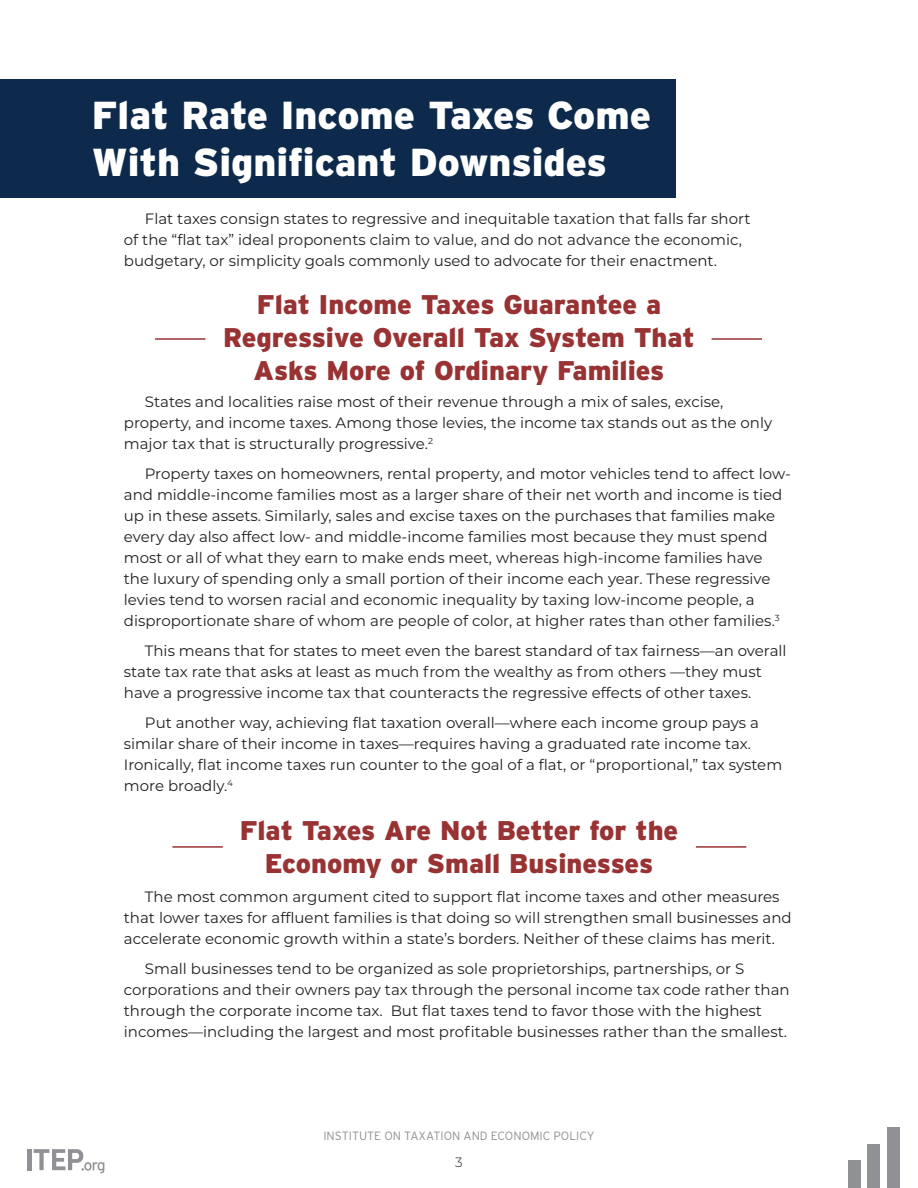
<style>
.page{position:relative;width:918px;height:1188px;background:#fff}
.page>*{position:absolute;margin:0;border:0;box-sizing:border-box;transform-origin:0 0}
.t1{font:900 39px/46.8px "Interstate";color:#fff}
.t2{font:900 27px/33px "Interstate";color:#983233;text-align:center}
.Body{font:15px/21px "Montserrat";color:#231f20}
.t3{font:300 13.5px "Montserrat";color:#231f20}
.t4{font:300 12px "Interstate";color:#8f9194}
</style>
<div class="page">
<div style="left:27px;top:1149px;width:5px;height:21px;background:#8f9194"></div>
<svg style="left:34px;top:1149px;width:70px;height:24px"></svg>
<div style="left:887px;top:1127px;width:13px;height:61px;background:#8f9194"></div>
<div style="left:868px;top:1144px;width:12px;height:44px;background:#8f9194"></div>
<div style="left:848px;top:1160px;width:13px;height:28px;background:#8f9194"></div>
<div style="left:0;top:79px;width:676px;height:118px;background:#0d2a4c"></div>
<hr style="left:155px;top:338px;width:51px;height:2px;background:#983233">
<hr style="left:712px;top:338px;width:50px;height:2px;background:#983233">
<hr style="left:172px;top:846px;width:51px;height:2px;background:#983233">
<hr style="left:696px;top:846px;width:50px;height:2px;background:#983233">
<p class="t1" style="left:92px;top:91px;width:561px">Flat Rate Income Taxes Come<br>With Significant Downsides</p>
<p class="Body" style="left:124px;top:207px;width:628px;text-indent:21px">Flat taxes consign states to regressive and inequitable taxation that falls far short of the “flat tax” ideal proponents claim to value, and do not advance the economic, budgetary, or simplicity goals commonly used to advocate for their enactment.</p>
<p class="t2" style="left:223px;top:287px;width:473px">Flat Income Taxes Guarantee a<br>Regressive Overall Tax System That<br>Asks More of Ordinary Families</p>
<p class="Body" style="left:124px;top:390px;width:650px;text-indent:21px">States and localities raise most of their revenue through a mix of sales, excise, property, and income taxes. Among those levies, the income tax stands out as the only major tax that is structurally progressive.<sup>2</sup></p>
<p class="Body" style="left:124px;top:462px;width:668px;text-indent:21px">Property taxes on homeowners, rental property, and motor vehicles tend to affect low&shy;and middle-income families most as a larger share of their net worth and income is tied up in these assets. Similarly, sales and excise taxes on the purchases that families make every day also affect low- and middle-income families most because they must spend most or all of what they earn to make ends meet, whereas high-income families have the luxury of spending only a small portion of their income each year. These regressive levies tend to worsen racial and economic inequality by taxing low-income people, a disproportionate share of whom are people of color, at higher rates than other families.<sup>3</sup></p>
<p class="Body" style="left:124px;top:639px;width:664px;text-indent:21px">This means that for states to meet even the barest standard of tax fairness—an overall state tax rate that asks at least as much from the wealthy as from others —they must have a progressive income tax that counteracts the regressive effects of other taxes.</p>
<p class="Body" style="left:124px;top:711px;width:660px;text-indent:21px">Put another way, achieving flat taxation overall—where each income group pays a similar share of their income in taxes—requires having a graduated rate income tax.<br>Ironically, flat income taxes run counter to the goal of a flat, or “proportional,” tax system more broadly.<sup>4</sup></p>
<p class="t2" style="left:240px;top:813px;width:440px">Flat Taxes Are Not Better for the</p>
<p class="t2" style="left:265px;top:846px;width:390px">Economy or Small Businesses</p>
<p class="Body" style="left:124px;top:885px;width:669px;text-indent:21px">The most common argument cited to support flat income taxes and other measures that lower taxes for affluent families is that doing so will strengthen small businesses and accelerate economic growth within a state’s borders. Neither of these claims has merit.</p>
<p class="Body" style="left:124px;top:957px;width:667px;text-indent:21px">Small businesses tend to be organized as sole proprietorships, partnerships, or S corporations and their owners pay tax through the personal income tax code rather than through the corporate income tax. But flat taxes tend to favor those with the highest incomes—including the largest and most profitable businesses rather than the smallest.</p>
<p class="t4" style="left:323px;top:1129px;width:273px">INSTITUTE ON TAXATION AND ECONOMIC POLICY</p>
<p class="t3" style="left:455px;top:1153px;width:9px">3</p>
</div>
